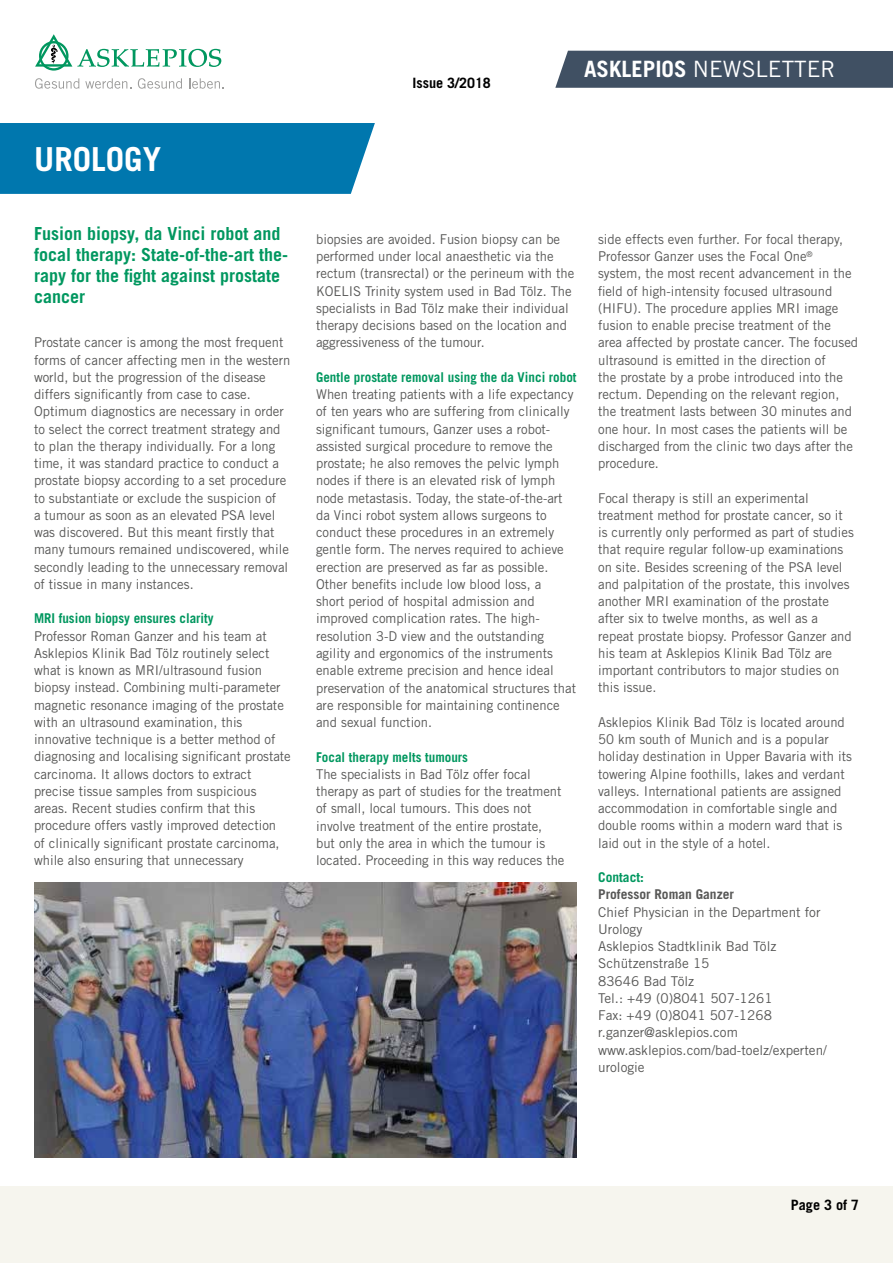
<style>
.page{position:relative;width:893px;height:1263px;background:#fff}
.page>*{position:absolute;margin:0;border:0;box-sizing:border-box;transform-origin:0 0}
.t1{font:700 33px "Trade Gothic LT Std";color:#fff}
.t2{font:22.5px "Trade Gothic LT Std";color:#fff}
.t3{font:700 18px/21px "Trade Gothic LT Std";color:#00975f}
.t4{font:700 14.25px "Trade Gothic LT Std";color:#000}
.t5{font:13.5px/17.2px "Trade Gothic LT Std";color:#575756}
.t6{font:700 13.5px "Trade Gothic LT Std";color:#00975f}
.t7{font:700 13.5px "Trade Gothic LT Std";color:#575756}
.s1{font-weight:700}
</style>
<div class="page">
<div style="left:0;top:1186px;width:893px;height:77px;background:#f6f5ee"></div>
<div style="left:555px;top:51px;width:338px;height:37px;background:#405063"></div>
<svg style="left:35px;top:34px;width:186px;height:37px"></svg>
<svg style="left:35px;top:78px;width:44px;height:11px"></svg>
<svg style="left:85px;top:78px;width:46px;height:11px"></svg>
<svg style="left:138px;top:78px;width:44px;height:11px"></svg>
<svg style="left:189px;top:78px;width:35px;height:11px"></svg>
<div style="left:0;top:123px;width:375px;height:71px;background:#0077ae"></div>
<img style="left:34px;top:882px;width:543px;height:276px">
<h1 class="t1" style="left:34px;top:138px;width:128px">UROLOGY</h1>
<h3 class="t3" style="left:34px;top:222px;width:256px">Fusion biopsy, da Vinci robot and focal therapy: State-of-the-art the&shy;rapy for the fight against prostate cancer</h3>
<p class="t5" style="left:34px;top:334px;width:258px">Prostate cancer is among the most frequent forms of cancer affecting men in the western world, but the progression of the disease differs significantly from case to case.<br>Optimum diagnostics are necessary in order to select the correct treatment strategy and to plan the therapy individually. For a long time, it was standard practice to conduct a prostate biopsy according to a set procedure to substantiate or exclude the suspicion of<br>a tumour as soon as an elevated PSA level was discovered. But this meant firstly that many tumours remained undiscovered, while secondly leading to the unnecessary removal of tissue in many instances.</p>
<p class="t6" style="left:34px;top:610px;width:181px">MRI fusion biopsy ensures clarity</p>
<p class="t5" style="left:34px;top:627px;width:258px">Professor Roman Ganzer and his team at Asklepios Klinik Bad Tölz routinely select what is known as MRI/ultrasound fusion biopsy instead. Combining multi-parameter magnetic resonance imaging of the prostate with an ultrasound examination, this innovative technique is a better method of diagnosing and localising significant prostate carcinoma. It allows doctors to extract precise tissue samples from suspicious areas. Recent studies confirm that this procedure offers vastly improved detection<br>of clinically significant prostate carcinoma, while also ensuring that unnecessary</p>
<p class="t4" style="left:412px;top:74px;width:80px">Issue 3/2018</p>
<h2 class="t2" style="left:584px;top:56px;width:253px"><span class="s1">ASKLEPIOS</span> NEWSLETTER</h2>
<p class="t5" style="left:316px;top:230px;width:260px">biopsies are avoided. Fusion biopsy can be performed under local anaesthetic via the rectum (transrectal) or the perineum with the KOELIS Trinity system used in Bad Tölz. The specialists in Bad Tölz make their individual therapy decisions based on the location and aggressiveness of the tumour.</p>
<p class="t6" style="left:316px;top:369px;width:262px">Gentle prostate removal using the da Vinci robot</p>
<p class="t5" style="left:316px;top:386px;width:262px">When treating patients with a life expectancy of ten years who are suffering from clinically significant tumours, Ganzer uses a robot&shy;assisted surgical procedure to remove the prostate; he also removes the pelvic lymph nodes if there is an elevated risk of lymph node metastasis. Today, the state-of-the-art da Vinci robot system allows surgeons to conduct these procedures in an extremely gentle form. The nerves required to achieve erection are preserved as far as possible.<br>Other benefits include low blood loss, a<br>short period of hospital admission and improved complication rates. The high&shy;resolution 3-D view and the outstanding agility and ergonomics of the instruments enable extreme precision and hence ideal preservation of the anatomical structures that are responsible for maintaining continence and sexual function.</p>
<p class="t6" style="left:316px;top:748px;width:154px">Focal therapy melts tumours</p>
<p class="t5" style="left:316px;top:765px;width:250px">The specialists in Bad Tölz offer focal therapy as part of studies for the treatment of small, local tumours. This does not involve treatment of the entire prostate, but only the area in which the tumour is located. Proceeding in this way reduces the</p>
<p class="t5" style="left:598px;top:230px;width:262px">side effects even further. For focal therapy, Professor Ganzer uses the Focal One<sup>® </sup>system, the most recent advancement in the field of high-intensity focused ultrasound (HIFU). The procedure applies MRI image fusion to enable precise treatment of the area affected by prostate cancer. The focused ultrasound is emitted in the direction of<br>the prostate by a probe introduced into the rectum. Depending on the relevant region, the treatment lasts between 30 minutes and one hour. In most cases the patients will be discharged from the clinic two days after the procedure.</p>
<p class="t5" style="left:598px;top:489px;width:257px">Focal therapy is still an experimental treatment method for prostate cancer, so it is currently only performed as part of studies that require regular follow-up examinations on site. Besides screening of the PSA level and palpitation of the prostate, this involves another MRI examination of the prostate after six to twelve months, as well as a repeat prostate biopsy. Professor Ganzer and his team at Asklepios Klinik Bad Tölz are important contributors to major studies on this issue.</p>
<p class="t5" style="left:598px;top:713px;width:255px">Asklepios Klinik Bad Tölz is located around 50 km south of Munich and is a popular holiday destination in Upper Bavaria with its towering Alpine foothills, lakes and verdant valleys. International patients are assigned accommodation in comfortable single and double rooms within a modern ward that is laid out in the style of a hotel.</p>
<p class="t6" style="left:598px;top:869px;width:47px">Contact:</p>
<p class="t7" style="left:598px;top:886px;width:137px">Professor Roman Ganzer</p>
<p class="t5" style="left:598px;top:903px;width:230px">Chief Physician in the Department for<br>Urology<br>Asklepios Stadtklinik Bad Tölz<br>Schützenstraße 15<br>83646 Bad Tölz<br>Tel.: +49 (0)8041 507-1261<br>Fax: +49 (0)8041 507-1268 r.ganzer@asklepios.com www.asklepios.com/bad-toelz/experten/ urologie</p>
<p class="t4" style="left:791px;top:1196px;width:70px">Page 3 of 7</p>
</div>
